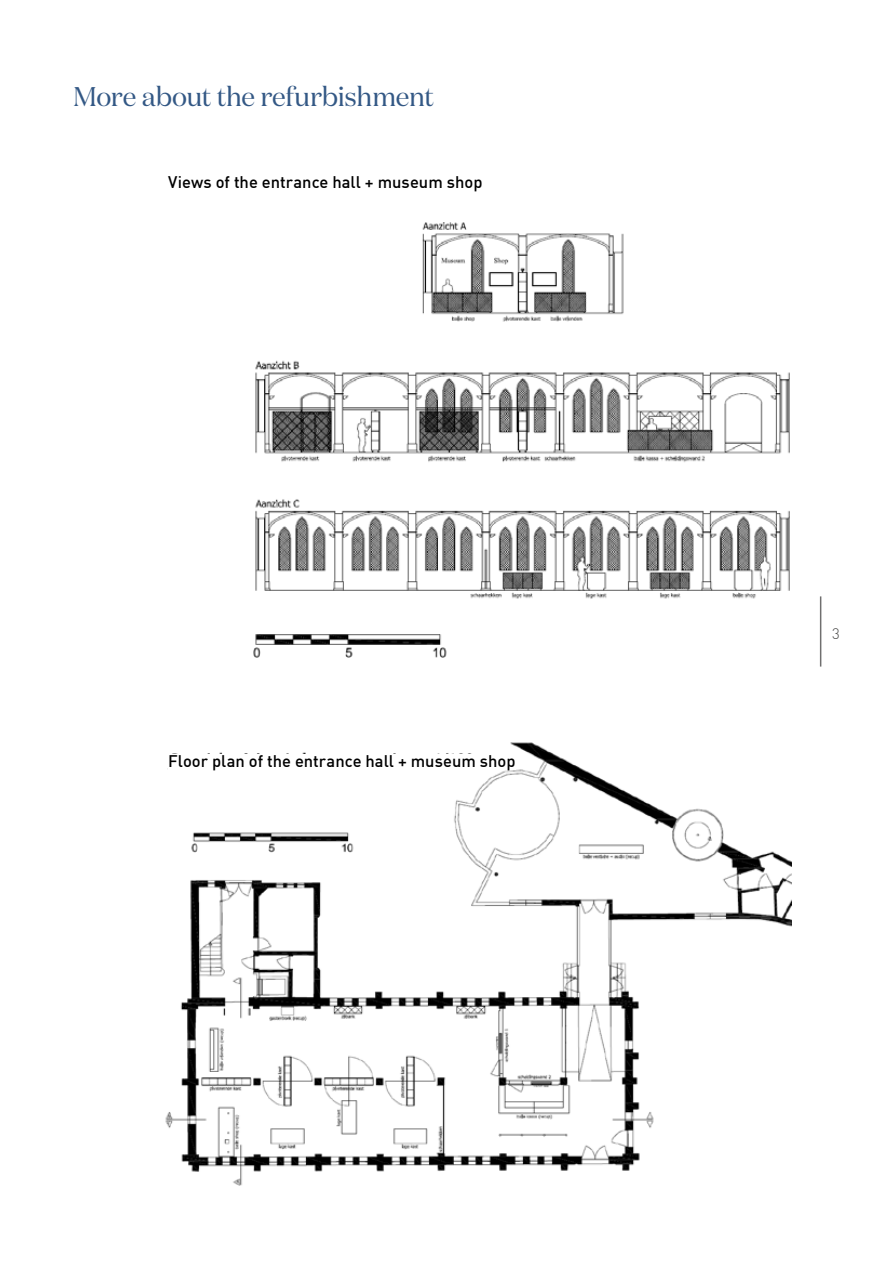
<style>
.page{position:relative;width:893px;height:1263px;background:#fff}
.page>*{position:absolute;margin:0;border:0;box-sizing:border-box;transform-origin:0 0}
.t1{font:27px "Domaine Disp";letter-spacing:-.015em;color:#335885}
.t2{font:500 16.5px "DIN Offc Pro";letter-spacing:.005em;color:#000}
.t3{font:300 15px "DIN Offc Pro";color:#4a4a49}
</style>
<div class="page">
<hr style="left:820px;top:596px;width:1px;height:70px;background:#706f6f">
<img style="left:253px;top:222px;width:537px;height:436px">
<img style="left:165px;top:742px;width:627px;height:444px">
<div style="left:168px;top:754px;width:348px;height:16px;background:#fff"></div>
<h1 class="t1" style="left:73px;top:80px;width:363px">More about the refurbishment</h1>
<p class="t2" style="left:168px;top:169px;width:316px">Views of the entrance hall + museum shop</p>
<p class="t2" style="left:168px;top:747px;width:349px">Floor plan of the entrance hall + museum shop</p>
<p class="t3" style="left:832px;top:622px;width:9px">3</p>
</div>
